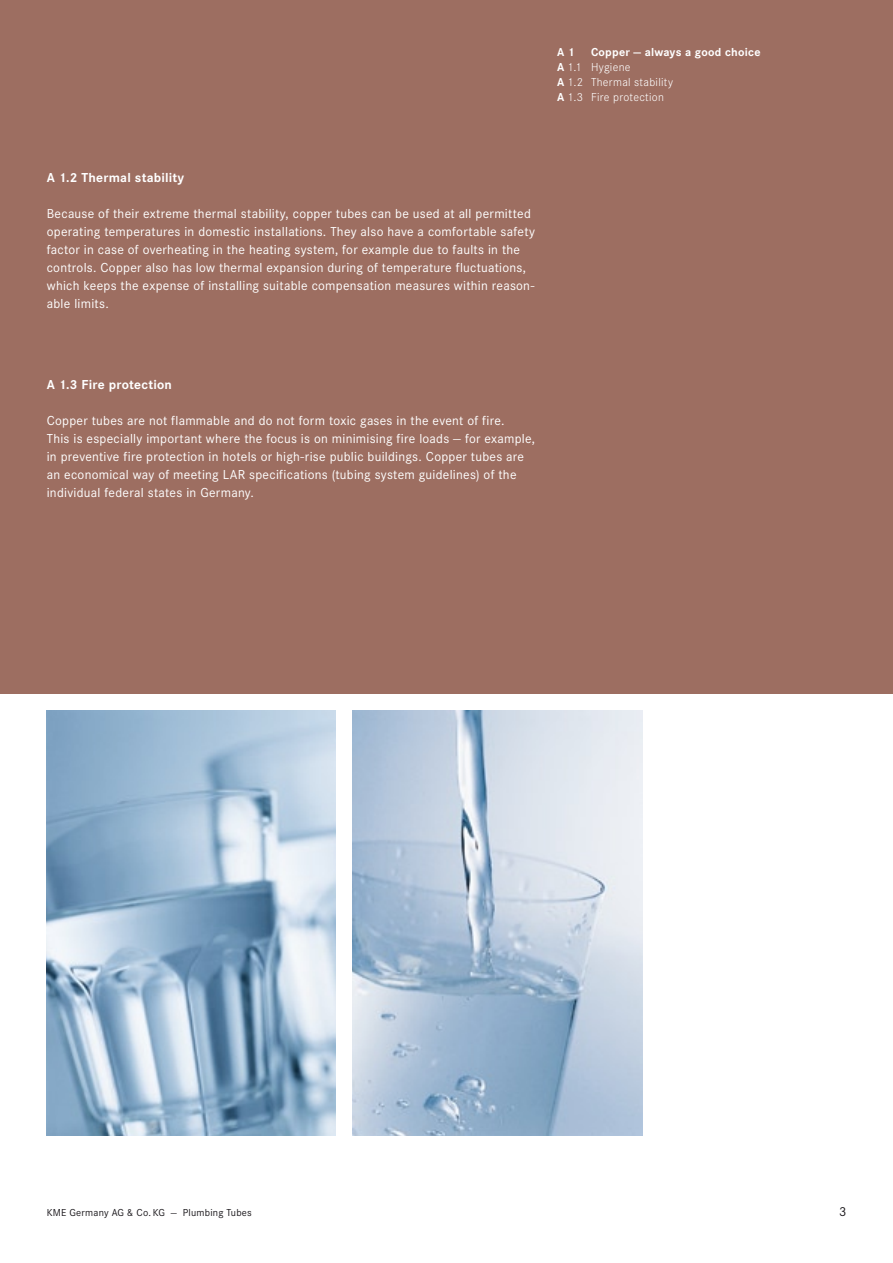
<style>
.page{position:relative;width:893px;height:1263px;background:#fff}
.page>*{position:absolute;margin:0;border:0;box-sizing:border-box;transform-origin:0 0}
.t1{font:13.5px/18px "Corporate STOT";letter-spacing:.02em;color:#fff}
.t2{font:700 13.5px "Corporate STOT";letter-spacing:.015em;color:#fff}
.t3{font:13.5px "Corporate STOT";color:#1a171b}
.t4{font:300 12px/15px "Corporate STOT";letter-spacing:.025em;color:#fff}
.t5{font:700 12px "Corporate STOT";color:#fff}
.t6{font:10.5px "Corporate STOT";letter-spacing:.02em;color:#1a171b}
.s1{font-weight:700}
</style>
<div class="page">
<div style="left:0;top:0;width:893px;height:693px;background:#9d6e61"></div>
<img style="left:47px;top:710px;width:289px;height:425px">
<img style="left:353px;top:710px;width:289px;height:425px">
<p class="t4" style="left:557px;top:44px;width:205px;text-indent:34px"><span class="s1">Copper — always a good choice<br>A</span> 1.1 Hygiene<br><span class="s1">A</span> 1.2 Thermal stability<br><span class="s1">A</span> 1.3 Fire protection</p>
<p class="t5" style="left:557px;top:45px;width:19px">A 1</p>
<p class="t2" style="left:47px;top:170px;width:139px">A 1.2 Thermal stability</p>
<p class="t1" style="left:47px;top:205px;width:490px">Because of their extreme thermal stability, copper tubes can be used at all permitted operating temperatures in domestic installations. They also have a comfortable safety factor in case of overheating in the heating system, for example due to faults in the controls. Copper also has low thermal expansion during of temperature fluctuations, which keeps the expense of installing suitable compensation measures within reason&shy;able limits.</p>
<p class="t2" style="left:47px;top:376px;width:127px">A 1.3 Fire protection</p>
<p class="t1" style="left:47px;top:411px;width:490px">Copper tubes are not flammable and do not form toxic gases in the event of fire.<br>This is especially important where the focus is on minimising fire loads — for example, in preventive fire protection in hotels or high-rise public buildings. Copper tubes are an economical way of meeting LAR specifications (tubing system guidelines) of the individual federal states in Germany.</p>
<p class="t6" style="left:47px;top:1207px;width:207px">KME Germany AG &amp; Co. KG — Plumbing Tubes</p>
<p class="t3" style="left:839px;top:1204px;width:9px">3</p>
</div>
